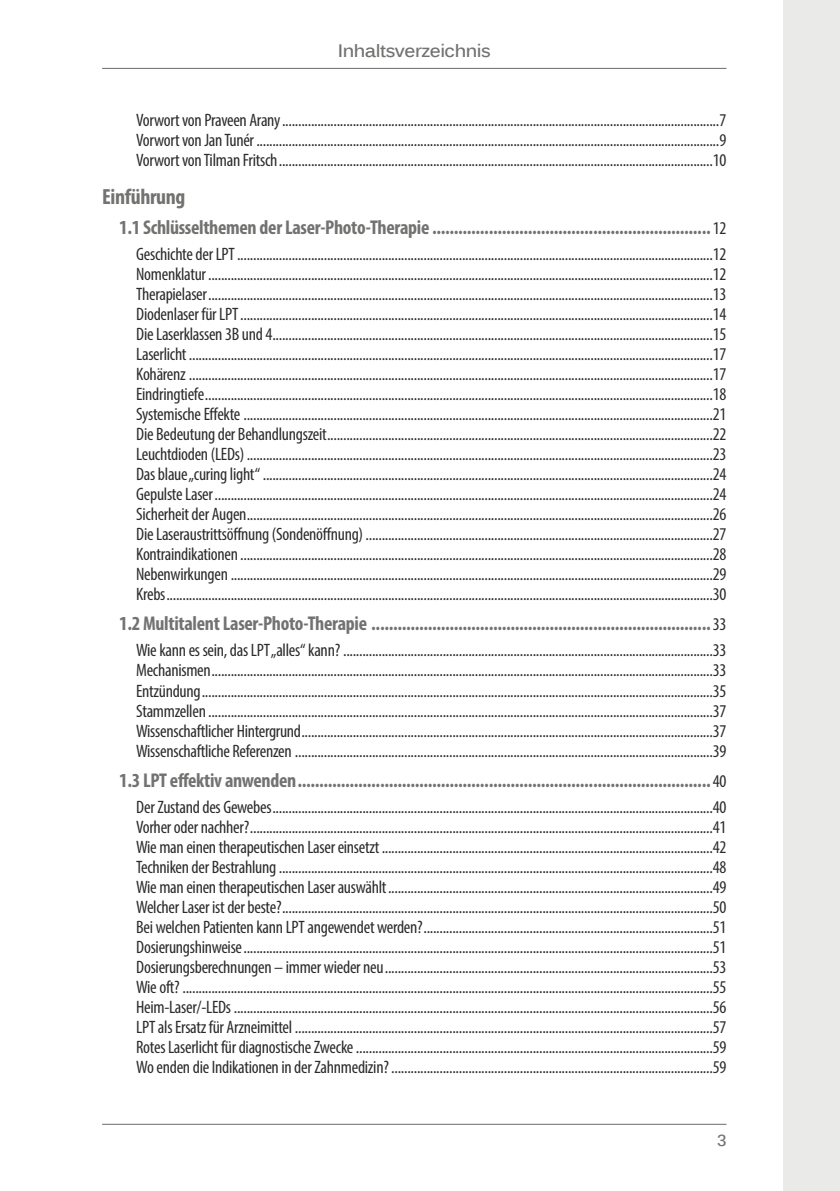
<style>
.page{position:relative;width:840px;height:1191px;background:#fff}
.page>*{position:absolute;margin:0;border:0;box-sizing:border-box;transform-origin:0 0}
.t1{font:700 condensed 22px "Myriad Pro";letter-spacing:-.015em;color:#727271}
.t2{font:700 condensed 20px "Myriad Pro";letter-spacing:-.015em;color:#727271}
.t3{font:condensed 18px/20px "Myriad Pro";letter-spacing:-.015em;color:#2c2c2c;text-align:justify}
.t4{font:700 18px "Kalinga";letter-spacing:-.025em;color:#727271}
.t5{font:700 16px "Kalinga";color:#727271}
.s1{font-weight:400;font-size:18px;color:#2c2c2c}
</style>
<div class="page">
<div style="left:782px;top:0;width:57px;height:1191px;background:#eaebe9"></div>
<hr style="left:102px;top:1123px;width:624px;height:1px;background:#727271">
<hr style="left:102px;top:68px;width:624px;height:1px;background:#727271">
<p class="t4" style="left:337px;top:39px;width:154px">Inhaltsverzeichnis</p>
<p class="t3" style="left:136px;top:111px;width:591px">Vorwort von Praveen Arany........................................................................................................................................7<br>Vorwort von Jan Tunér ................................................................................................................................................9<br>Vorwort von Tilman Fritsch.......................................................................................................................................10</p>
<p class="t1" style="left:102px;top:188px;width:85px">Einführung</p>
<p class="t2" style="left:119px;top:219px;width:608px">1.1 Schlüsselthemen der Laser-Photo-Therapie ................................................................<span class="s1">12</span></p>
<p class="t3" style="left:136px;top:246px;width:591px">Geschichte der LPT ....................................................................................................................................................12<br>Nomenklatur .............................................................................................................................................................12<br>Therapielaser.............................................................................................................................................................13<br>Diodenlaser für LPT ...................................................................................................................................................14<br>Die Laserklassen 3B und 4.........................................................................................................................................15<br>Laserlicht ...................................................................................................................................................................17<br>Kohärenz ...................................................................................................................................................................17<br>Eindringtiefe..............................................................................................................................................................18<br>Systemische Effekte ..................................................................................................................................................21<br>Die Bedeutung der Behandlungszeit........................................................................................................................22<br>Leuchtdioden (LEDs) .................................................................................................................................................23<br>Das blaue„curing light“ ............................................................................................................................................24<br>Gepulste Laser...........................................................................................................................................................24<br>Sicherheit der Augen.................................................................................................................................................26<br>Die Laseraustrittsöffnung (Sondenöffnung) ............................................................................................................27<br>Kontraindikationen ...................................................................................................................................................28<br>Nebenwirkungen ......................................................................................................................................................29<br>Krebs..........................................................................................................................................................................30</p>
<p class="t2" style="left:119px;top:615px;width:608px">1.2 Multitalent Laser-Photo-Therapie ..............................................................................<span class="s1">33</span></p>
<p class="t3" style="left:136px;top:642px;width:591px">Wie kann es sein, das LPT„alles“ kann? ...................................................................................................................33<br>Mechanismen............................................................................................................................................................33<br>Entzündung...............................................................................................................................................................35<br>Stammzellen .............................................................................................................................................................37<br>Wissenschaftlicher Hintergrund................................................................................................................................37<br>Wissenschaftliche Referenzen ..................................................................................................................................39</p>
<p class="t2" style="left:119px;top:771px;width:608px">1.3 LPT effektiv anwenden...............................................................................................<span class="s1">40</span></p>
<p class="t3" style="left:136px;top:798px;width:591px">Der Zustand des Gewebes.........................................................................................................................................40<br>Vorher oder nachher?................................................................................................................................................41<br>Wie man einen therapeutischen Laser einsetzt .......................................................................................................42<br>Techniken der Bestrahlung .......................................................................................................................................48<br>Wie man einen therapeutischen Laser auswählt.....................................................................................................49<br>Welcher Laser ist der beste?......................................................................................................................................50<br>Bei welchen Patienten kann LPT angewendet werden?..........................................................................................51<br>Dosierungshinweise..................................................................................................................................................51<br>Dosierungsberechnungen – immer wieder neu......................................................................................................53<br>Wie oft? .....................................................................................................................................................................55<br>Heim-Laser/-LEDs .....................................................................................................................................................56<br>LPT als Ersatz für Arzneimittel ..................................................................................................................................57<br>Rotes Laserlicht für diagnostische Zwecke ...............................................................................................................59<br>Wo enden die Indikationen in der Zahnmedizin? ....................................................................................................59</p>
<p class="t5" style="left:716px;top:1130px;width:11px">3</p>
</div>
